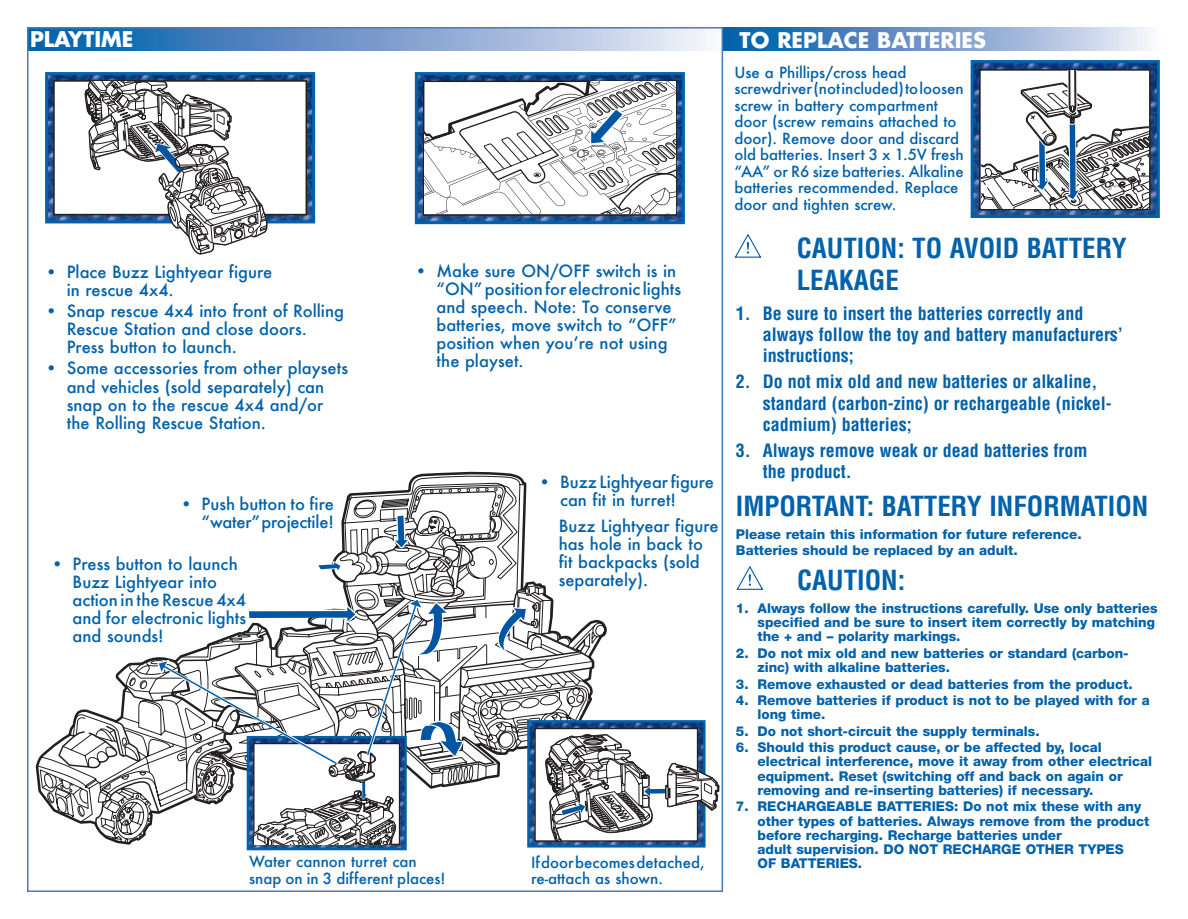
<style>
.page{position:relative;width:1188px;height:919px;background:#fff}
.page>*{position:absolute;margin:0;border:0;box-sizing:border-box;transform-origin:0 0}
.t1{font:700 condensed 27px/32.5px "Helvetica";color:#0161aa}
.t2{font:700 21px "Futura";color:#fff}
.t3{font:700 condensed 18px/21px "Helvetica";color:#0161aa}
.t4{font:500 16.5px/18px "Futura";color:#0161aa}
.t5{font:500 15px/16.5px "Futura";color:#0161aa}
.t6{font:800 13.5px/14.2px "Helvetica Neue";color:#0161aa}
</style>
<div class="page">
<img style="left:49px;top:76px;width:262px;height:143px">
<div style="left:45px;top:72px;width:270px;height:151px;border:3px solid #0161aa"></div>
<div style="left:54px;top:81px;width:252px;height:133px;background:#fff"></div>
<div style="left:53px;top:80px;width:254px;height:135px;border:2px solid #231f20"></div>
<svg style="left:85px;top:82px;width:183px;height:172px"></svg>
<svg style="left:734px;top:233px;width:28px;height:25px"></svg>
<img style="left:974px;top:64px;width:182px;height:150px">
<div style="left:970px;top:60px;width:190px;height:158px;border:3px solid #0161aa"></div>
<div style="left:979px;top:69px;width:171px;height:141px;border:2px solid #231f20"></div>
<svg style="left:981px;top:71px;width:168px;height:137px"></svg>
<svg style="left:29px;top:29px;width:678px;height:22px;background:#759ecd"></svg>
<svg style="left:723px;top:27px;width:426px;height:24px;background:#759ecd"></svg>
<img style="left:419px;top:76px;width:262px;height:144px">
<div style="left:415px;top:72px;width:270px;height:152px;border:3px solid #0161aa"></div>
<div style="left:423px;top:80px;width:254px;height:135px;border:2px solid #231f20"></div>
<svg style="left:424px;top:82px;width:251px;height:131px"></svg>
<svg style="left:736px;top:566px;width:28px;height:24px"></svg>
<div style="left:527px;top:719px;width:178px;height:128px;border:2px solid #0161aa"></div>
<div style="left:247px;top:735px;width:160px;height:114px;border:2px solid #0161aa"></div>
<svg style="left:37px;top:474px;width:682px;height:369px"></svg>
<h2 class="t2" style="left:30px;top:24px;width:105px">PLAYTIME</h2>
<p class="t4" style="left:67px;top:262px;width:207px;text-indent:-22px">• Place Buzz Lightyear figure in rescue 4x4.</p>
<p class="t4" style="left:67px;top:302px;width:279px;text-indent:-22px">• Snap rescue 4x4 into front of Rolling<br>Rescue Station and close doors.<br>Press button to launch.</p>
<p class="t4" style="left:67px;top:359px;width:283px;text-indent:-22px">• Some accessories from other playsets and vehicles (sold separately) can snap on to the rescue 4x4 and/or the Rolling Rescue Station.</p>
<p class="t4" style="left:180px;top:494px;width:155px;text-align:right">• Push button to fire “water” projectile!</p>
<p class="t4" style="left:73px;top:554px;width:175px;text-indent:-22px">• Press button to launch<br>Buzz Lightyear into action in the Rescue 4x4 and for electronic lights and sounds!</p>
<p class="t4" style="left:436px;top:262px;width:246px;text-indent:-22px">• Make sure ON/OFF switch is in “ON” position for electronic lights and speech. Note: To conserve batteries, move switch to “OFF” position when youʼre not using the playset.</p>
<p class="t4" style="left:560px;top:472px;width:155px;text-indent:-22px">• Buzz Lightyear figure can fit in turret!</p>
<p class="t4" style="left:559px;top:516px;width:161px">Buzz Lightyear figure has hole in back to fit backpacks (sold separately).</p>
<p class="t5" style="left:249px;top:852px;width:198px">Water cannon turret can snap on in 3 different places!</p>
<p class="t5" style="left:531px;top:853px;width:175px">If door becomes detached, re-attach as shown.</p>
<h2 class="t2" style="left:740px;top:26px;width:248px">TO REPLACE BATTERIES</h2>
<p class="t5" style="left:734px;top:63px;width:231px">Use a Phillips/cross head screwdriver (not included) to loosen screw in battery compartment door (screw remains attached to door). Remove door and discard old batteries. Insert 3 x 1.5V fresh “AA” or R6 size batteries. Alkaline batteries recommended. Replace door and tighten screw.</p>
<h1 class="t1" style="left:797px;top:231px;width:331px">CAUTION: TO AVOID BATTERY<br>LEAKAGE</h1>
<h3 class="t3" style="left:763px;top:302px;width:362px;text-indent:-27px">1. Be sure to insert the batteries correctly and always follow the toy and battery manufacturers’ instructions;</h3>
<h3 class="t3" style="left:763px;top:371px;width:350px;text-indent:-27px">2. Do not mix old and new batteries or alkaline, standard (carbon-zinc) or rechargeable (nickel&shy;cadmium) batteries;</h3>
<h3 class="t3" style="left:763px;top:439px;width:326px;text-indent:-27px">3. Always remove weak or dead batteries from the product.</h3>
<h1 class="t1" style="left:736px;top:489px;width:414px">IMPORTANT: BATTERY INFORMATION</h1>
<p class="t6" style="left:736px;top:525px;width:347px;line-height:16.4px">Please retain this information for future reference.<br>Batteries should be replaced by an adult.</p>
<h1 class="t1" style="left:797px;top:563px;width:110px">CAUTION:</h1>
<p class="t6" style="left:757px;top:600px;width:402px;text-indent:-22px">1. Always follow the instructions carefully. Use only batteries specified and be sure to insert item correctly by matching the + and – polarity markings.</p>
<p class="t6" style="left:757px;top:645px;width:373px;text-indent:-22px">2. Do not mix old and new batteries or standard (carbon&shy;zinc) with alkaline batteries.</p>
<p class="t6" style="left:736px;top:676px;width:398px">3. Remove exhausted or dead batteries from the product.</p>
<p class="t6" style="left:757px;top:692px;width:394px;text-indent:-22px">4. Remove batteries if product is not to be played with for a long time.</p>
<p class="t6" style="left:736px;top:723px;width:305px">5. Do not short-circuit the supply terminals.</p>
<p class="t6" style="left:757px;top:739px;width:396px;text-indent:-22px">6. Should this product cause, or be affected by, local electrical interference, move it away from other electrical equipment. Reset (switching off and back on again or removing and re-inserting batteries) if necessary.</p>
<p class="t6" style="left:757px;top:799px;width:393px;text-indent:-22px">7. RECHARGEABLE BATTERIES: Do not mix these with any other types of batteries. Always remove from the product before recharging. Recharge batteries under<br>adult supervision. DO NOT RECHARGE OTHER TYPES<br>OF BATTERIES.</p>
</div>
